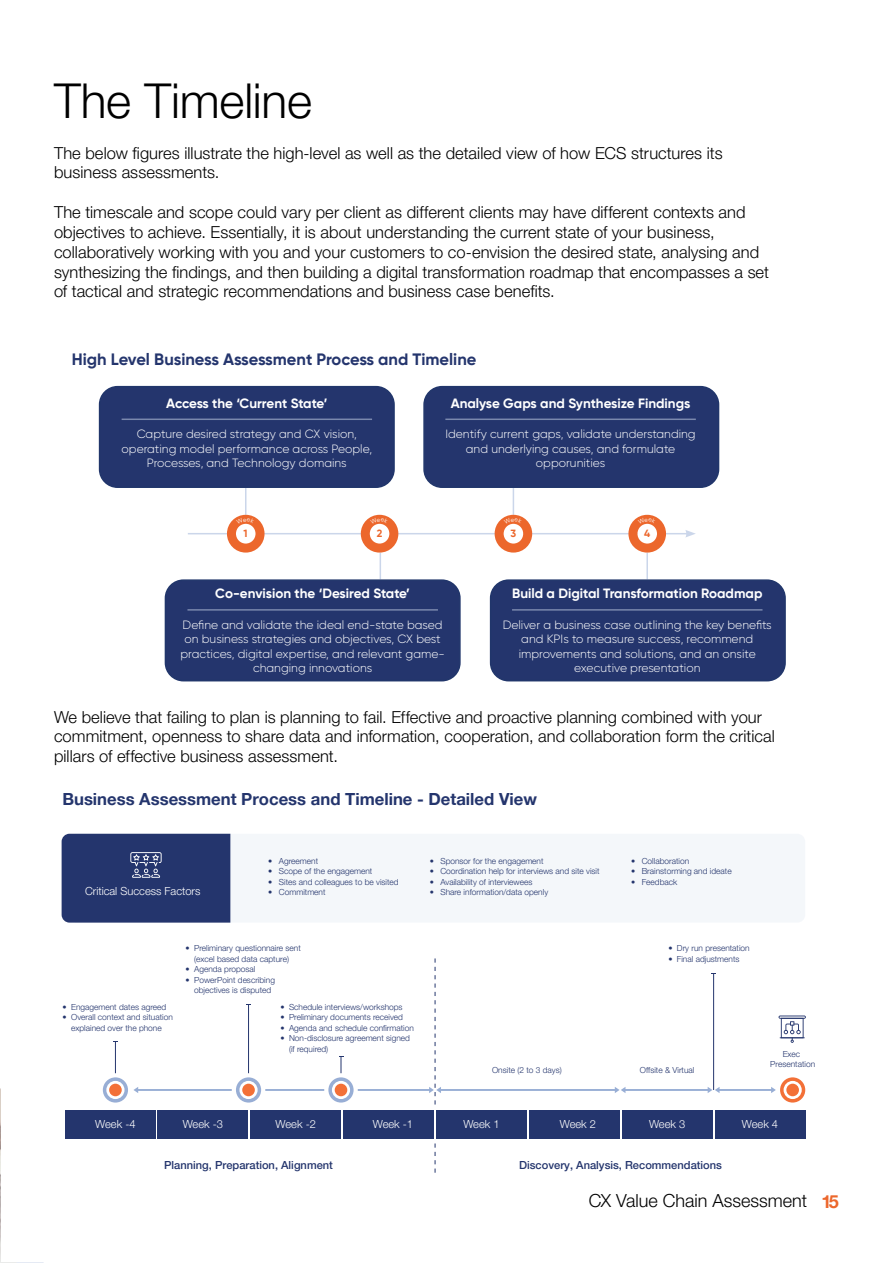
<style>
.page{position:relative;width:893px;height:1263px;background:#fff}
.page>*{position:absolute;margin:0;border:0;box-sizing:border-box;transform-origin:0 0}
.t1{font:300 48px "Helvetica Neue LT Pro";letter-spacing:-.005em;color:#000}
.t2{font:300 18px "Helvetica Neue LT Pro";color:#000}
.t3{font:700 16.65px "Helvetica Neue LT Pro";color:#24356d}
.t4{font:300 16.5px/19.8px "Helvetica Neue LT Pro";letter-spacing:.005em;color:#000}
.t5{font:700 16.5px "Gilroy";color:#24356d}
.t6{font:700 13.5px "Gilroy";color:#fff}
.t7{font:300 12px/14.4px "Gilroy";color:#fff;text-align:center}
.t8{font:300 11.1px "Helvetica Neue LT Pro";color:#fff}
.t9{font:500 11.1px "Helvetica Neue LT Pro";color:#24356d}
.t10{font:700 10.5px "Gilroy";color:#ec672c}
.t11{font:300 8.4px/10.5px "Helvetica Neue LT Pro";color:#24356d;text-align:center}
.s1{font-weight:700;color:#ec672c}
</style>
<div class="page">
<hr style="left:188px;top:533px;width:500px;height:1px;background:#cbd6ea">
<svg style="left:685px;top:530px;width:11px;height:7px"></svg>
<img style="left:0;top:1088px;width:17px;height:175px">
<div style="left:1px;top:1022px;width:68px;height:240px;background:#fff"></div>
<div style="left:235px;top:524px;width:21px;height:21px;background:#fff;border-radius:50%"></div>
<div style="left:369px;top:524px;width:21px;height:21px;background:#fff;border-radius:50%"></div>
<div style="left:502px;top:523px;width:21px;height:22px;background:#fff;border-radius:50%"></div>
<div style="left:637px;top:524px;width:22px;height:21px;background:#fff;border-radius:50%"></div>
<svg style="left:380px;top:553px;width:1px;height:26px"></svg>
<hr style="left:646px;top:553px;width:2px;height:26px;background:#cbd6ea">
<div style="left:165px;top:580px;width:295px;height:101px;background:#24356d;border-radius:18px"></div>
<div style="left:165px;top:579px;width:296px;height:102px;border:2px solid #21366b;border-radius:18px"></div>
<div style="left:424px;top:387px;width:294px;height:100px;background:#24356d;border-radius:18px"></div>
<div style="left:423px;top:386px;width:296px;height:102px;border:2px solid #21366b;border-radius:18px"></div>
<div style="left:491px;top:580px;width:294px;height:101px;background:#24356d;border-radius:18px"></div>
<div style="left:490px;top:579px;width:296px;height:102px;border:2px solid #21366b;border-radius:18px"></div>
<div style="left:100px;top:387px;width:294px;height:100px;background:#24356d;border-radius:18px"></div>
<div style="left:99px;top:386px;width:296px;height:102px;border:2px solid #21366b;border-radius:18px"></div>
<div style="left:227px;top:515px;width:38px;height:38px;border:9px solid #ec672c;border-radius:50%"></div>
<div style="left:361px;top:515px;width:37px;height:38px;border:9px solid #ec672c;border-radius:50%"></div>
<div style="left:495px;top:515px;width:37px;height:38px;border:9px solid #ec672c;border-radius:50%"></div>
<div style="left:628px;top:515px;width:38px;height:38px;border:9px solid #ec672c;border-radius:50%"></div>
<hr style="left:122px;top:418px;width:250px;height:2px;background:#cbd6ea">
<hr style="left:445px;top:418px;width:251px;height:2px;background:#cbd6ea">
<hr style="left:512px;top:609px;width:250px;height:2px;background:#cbd6ea">
<hr style="left:187px;top:609px;width:251px;height:2px;background:#cbd6ea">
<div style="left:230px;top:834px;width:575px;height:88px;background:#f4f7fa"></div>
<div style="left:65px;top:1111px;width:90px;height:28px;background:#24356d"></div>
<div style="left:158px;top:1111px;width:90px;height:28px;background:#24356d"></div>
<div style="left:251px;top:1111px;width:90px;height:28px;background:#24356d"></div>
<div style="left:343px;top:1111px;width:91px;height:28px;background:#24356d"></div>
<div style="left:436px;top:1111px;width:91px;height:28px;background:#24356d"></div>
<div style="left:529px;top:1111px;width:91px;height:28px;background:#24356d"></div>
<div style="left:622px;top:1111px;width:90px;height:28px;background:#24356d"></div>
<div style="left:715px;top:1111px;width:90px;height:28px;background:#24356d"></div>
<svg style="left:435px;top:1143px;width:1px;height:30px"></svg>
<div style="left:62px;top:834px;width:168px;height:88px;background:#24356d"></div>
<svg style="left:102px;top:958px;width:704px;height:147px"></svg>
<svg style="left:236px;top:488px;width:18px;height:36px"></svg>
<svg style="left:370px;top:518px;width:18px;height:6px"></svg>
<svg style="left:504px;top:488px;width:18px;height:36px"></svg>
<svg style="left:638px;top:518px;width:18px;height:6px"></svg>
<h1 class="t1" style="left:54px;top:71px;width:259px">The Timeline</h1>
<p class="t4" style="left:54px;top:143px;width:670px">The below figures illustrate the high-level as well as the detailed view of how ECS structures its business assessments.</p>
<p class="t4" style="left:54px;top:202px;width:716px">The timescale and scope could vary per client as different clients may have different contexts and objectives to achieve. Essentially, it is about understanding the current state of your business, collaboratively working with you and your customers to co-envision the desired state, analysing and synthesizing the findings, and then building a digital transformation roadmap that encompasses a set of tactical and strategic recommendations and business case benefits.</p>
<p class="t5" style="left:72px;top:348px;width:406px">High Level Business Assessment Process and Timeline</p>
<p class="t6" style="left:166px;top:394px;width:163px">Access the ‘Current State’</p>
<p class="t7" style="left:122px;top:427px;width:252px">Capture desired strategy and CX vision, operating model performance across People,<br>Processes, and Technology domains</p>
<p class="t6" style="left:451px;top:394px;width:241px">Analyse Gaps and Synthesize Findings</p>
<p class="t7" style="left:445px;top:427px;width:252px">Identify current gaps, validate understanding and underlying causes, and formulate opporunities</p>
<p class="t10" style="left:243px;top:527px;width:6px">1</p>
<p class="t10" style="left:377px;top:527px;width:7px">2</p>
<p class="t10" style="left:511px;top:527px;width:7px">3</p>
<p class="t10" style="left:644px;top:527px;width:8px">4</p>
<p class="t6" style="left:215px;top:585px;width:196px">Co-envision the ‘Desired State’</p>
<p class="t7" style="left:180px;top:617px;width:266px">Define and validate the ideal end-state based on business strategies and objectives, CX best practices, digital expertise, and relevant game&shy;changing innovations</p>
<p class="t6" style="left:512px;top:585px;width:252px">Build a Digital Transformation Roadmap</p>
<p class="t7" style="left:503px;top:617px;width:271px">Deliver a business case outlining the key benefits and KPIs to measure success, recommend improvements and solutions, and an onsite executive presentation</p>
<p class="t4" style="left:54px;top:706px;width:722px">We believe that failing to plan is planning to fail. Effective and proactive planning combined with your commitment, openness to share data and information, cooperation, and collaboration form the critical pillars of effective business assessment.</p>
<p class="t3" style="left:62px;top:789px;width:476px">Business Assessment Process and Timeline - Detailed View</p>
<p class="t8" style="left:85px;top:884px;width:117px">Critical Success Factors</p>
<p class="t11" style="left:268px;top:856px;width:51px">• Agreement</p>
<p class="t11" style="left:268px;top:866px;width:106px">• Scope of the engagement</p>
<p class="t11" style="left:268px;top:876px;width:132px">• Sites and colleagues to be visited</p>
<p class="t11" style="left:268px;top:887px;width:59px">• Commitment</p>
<p class="t11" style="left:430px;top:856px;width:115px">• Sponsor for the engagement</p>
<p class="t11" style="left:430px;top:866px;width:171px">• Coordination help for interviews and site visit</p>
<p class="t11" style="left:430px;top:876px;width:104px">• Availability of interviewees</p>
<p class="t11" style="left:430px;top:887px;width:120px">• Share information/data openly</p>
<p class="t11" style="left:63px;top:1001px;width:105px">• Engagement dates agreed</p>
<p class="t11" style="left:63px;top:1012px;width:112px">• Overall context and situation explained over the phone</p>
<p class="t11" style="left:186px;top:943px;width:117px">• Preliminary questionnaire sent (excel based data capture)</p>
<p class="t11" style="left:186px;top:964px;width:71px">• Agenda proposal</p>
<p class="t11" style="left:186px;top:974px;width:91px">• PowerPoint describing objectives is disputed</p>
<p class="t11" style="left:280px;top:1001px;width:124px">• Schedule interviews/workshops</p>
<p class="t11" style="left:280px;top:1012px;width:124px">• Preliminary documents received</p>
<p class="t11" style="left:280px;top:1022px;width:135px">• Agenda and schedule confirmation</p>
<p class="t11" style="left:289px;top:1033px;width:123px;text-align:left;text-indent:-9px">• Non-disclosure agreement signed (if required)</p>
<p class="t11" style="left:631px;top:856px;width:60px">• Collaboration</p>
<p class="t11" style="left:631px;top:866px;width:102px">• Brainstorming and ideate</p>
<p class="t11" style="left:631px;top:876px;width:48px">• Feedback</p>
<p class="t11" style="left:668px;top:943px;width:83px">• Dry run presentation</p>
<p class="t11" style="left:668px;top:953px;width:73px">• Final adjustments</p>
<p class="t11" style="left:492px;top:1064px;width:71px">Onsite (2 to 3 days)</p>
<p class="t11" style="left:640px;top:1064px;width:56px">Offsite &amp; Virtual</p>
<p class="t11" style="left:770px;top:1049px;width:46px;line-height:10.1px">Exec<br>Presentation</p>
<p class="t8" style="left:95px;top:1117px;width:42px">Week -4</p>
<p class="t8" style="left:183px;top:1117px;width:42px">Week -3</p>
<p class="t8" style="left:276px;top:1117px;width:42px">Week -2</p>
<p class="t8" style="left:373px;top:1117px;width:42px">Week -1</p>
<p class="t8" style="left:463px;top:1117px;width:38px">Week 1</p>
<p class="t8" style="left:560px;top:1117px;width:38px">Week 2</p>
<p class="t8" style="left:649px;top:1117px;width:38px">Week 3</p>
<p class="t8" style="left:742px;top:1117px;width:38px">Week 4</p>
<p class="t9" style="left:164px;top:1159px;width:170px">Planning, Preparation, Alignment</p>
<p class="t9" style="left:519px;top:1159px;width:204px">Discovery, Analysis, Recommendations</p>
<p class="t2" style="left:589px;top:1190px;width:252px">CX Value Chain Assessment <span class="s1">15</span></p>
</div>
